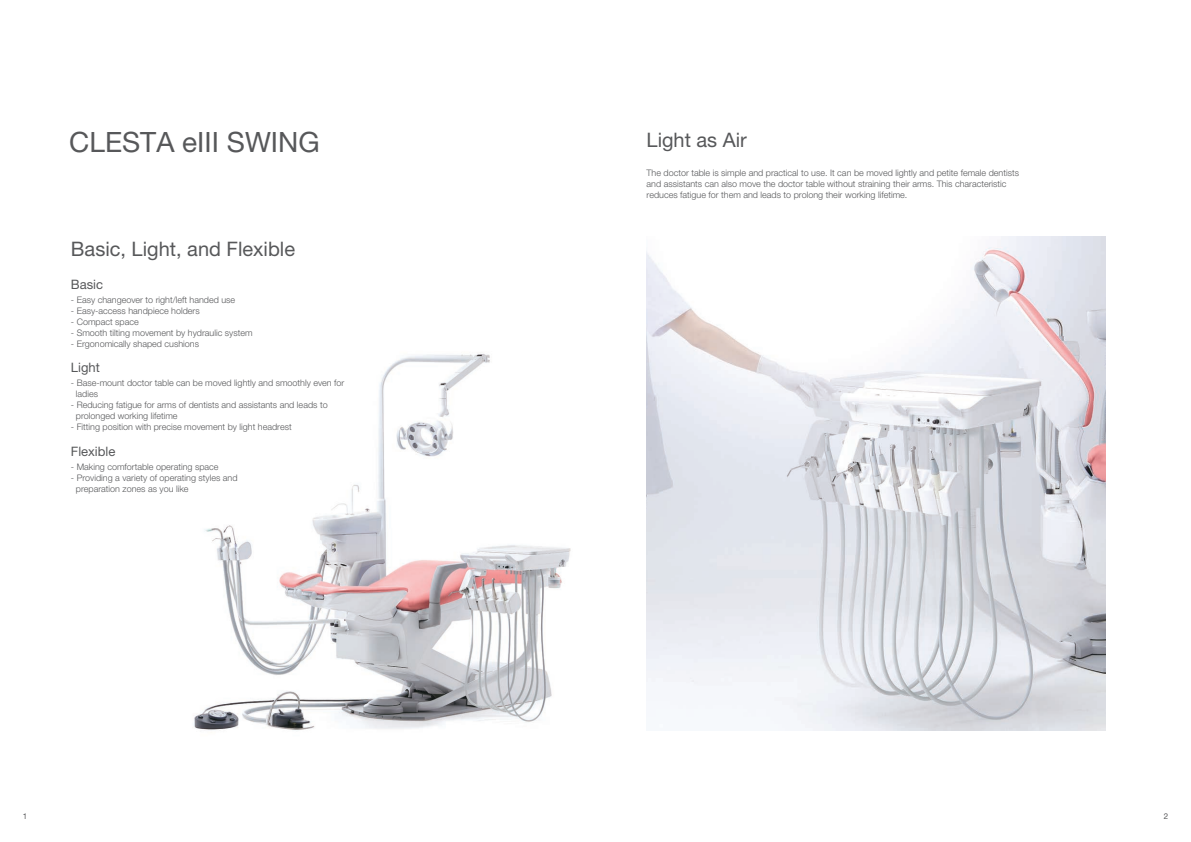
<style>
.page{position:relative;width:1191px;height:842px;background:#fff}
.page>*{position:absolute;margin:0;border:0;box-sizing:border-box;transform-origin:0 0}
.t1{font:28px "Helvetica Neue LT Pro";color:#57585a}
.t2{font:20px "Helvetica Neue LT Pro";color:#57585a}
.t3{font:13px "Helvetica Neue LT Pro";color:#57585a}
.t4{font:300 9px/11px "Helvetica Neue LT Pro";color:#57585a}
.t5{font:8px "Helvetica Neue LT Pro";color:#57585a}
</style>
<div class="page">
<img style="left:646px;top:236px;width:460px;height:494px">
<img style="left:194px;top:354px;width:377px;height:376px">
<h1 class="t1" style="left:69px;top:125px;width:252px">CLESTA eIII SWING</h1>
<h2 class="t2" style="left:71px;top:237px;width:226px">Basic, Light, and Flexible</h2>
<h3 class="t3" style="left:71px;top:276px;width:34px">Basic</h3>
<p class="t4" style="left:71px;top:294px;width:166px">- Easy changeover to right/left handed use</p>
<p class="t4" style="left:71px;top:305px;width:130px">- Easy-access handpiece holders</p>
<p class="t4" style="left:71px;top:316px;width:69px">- Compact space</p>
<p class="t4" style="left:71px;top:327px;width:183px">- Smooth tilting movement by hydraulic system</p>
<p class="t4" style="left:71px;top:338px;width:130px">- Ergonomically shaped cushions</p>
<h3 class="t3" style="left:71px;top:360px;width:30px">Light</h3>
<p class="t4" style="left:76px;top:377px;width:270px;text-indent:-5px">- Base-mount doctor table can be moved lightly and smoothly even for ladies</p>
<p class="t4" style="left:76px;top:399px;width:253px;text-indent:-5px">- Reducing fatigue for arms of dentists and assistants and leads to prolonged working lifetime</p>
<p class="t4" style="left:71px;top:421px;width:222px">- Fitting position with precise movement by light headrest</p>
<h3 class="t3" style="left:71px;top:443px;width:46px">Flexible</h3>
<p class="t4" style="left:71px;top:461px;width:149px">- Making comfortable operating space</p>
<p class="t4" style="left:76px;top:472px;width:163px;text-indent:-5px">- Providing a variety of operating styles and preparation zones as you like</p>
<h2 class="t2" style="left:646px;top:128px;width:102px">Light as Air</h2>
<p class="t4" style="left:646px;top:168px;width:374px">The doctor table is simple and practical to use. It can be moved lightly and petite female dentists and assistants can also move the doctor table without straining their arms. This characteristic reduces fatigue for them and leads to prolong their working lifetime.</p>
<p class="t5" style="left:23px;top:811px;width:6px">1</p>
<p class="t5" style="left:1163px;top:811px;width:6px">2</p>
</div>
